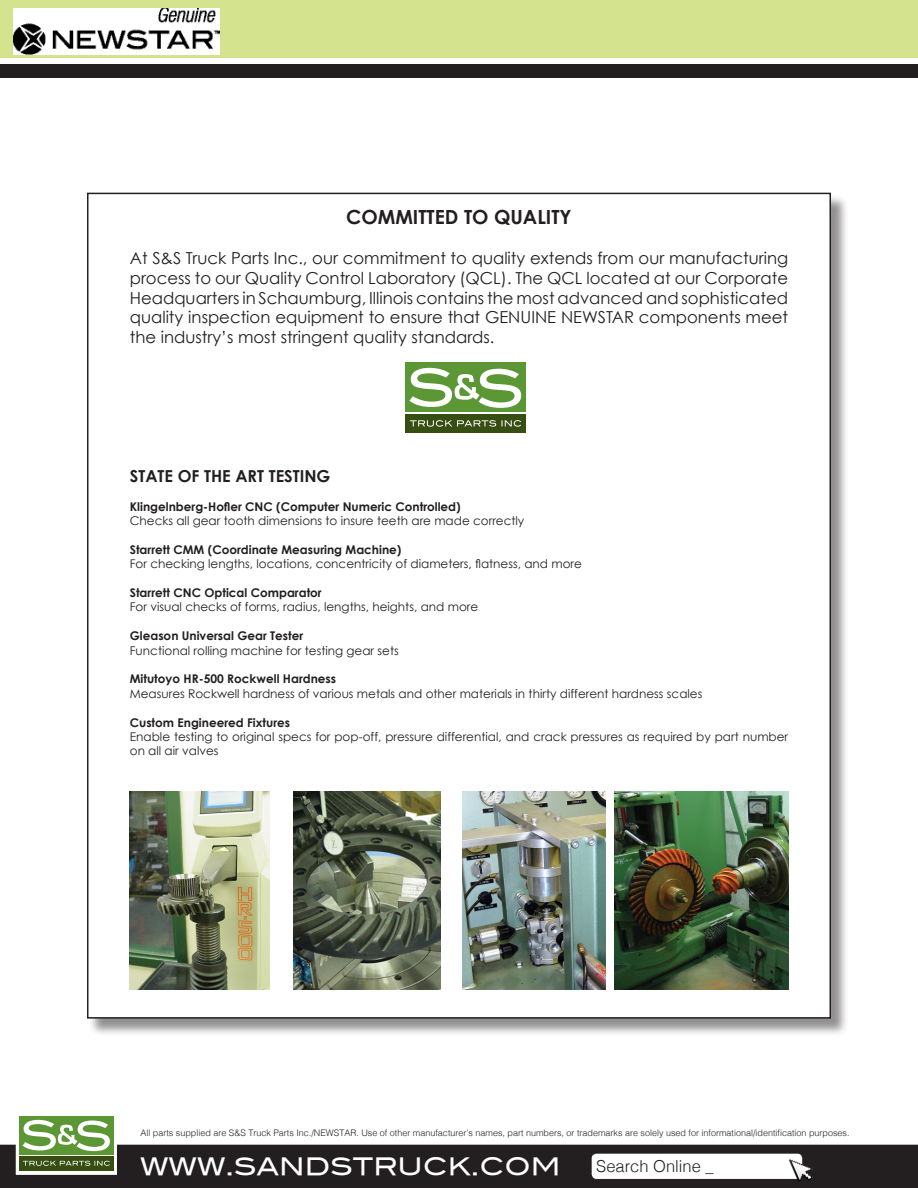
<style>
.page{position:relative;width:918px;height:1188px;background:#fff}
.page>*{position:absolute;margin:0;border:0;box-sizing:border-box;transform-origin:0 0}
.t1{font:24px "Blair Md ITCTT Medium";color:#fff}
.t2{font:700 19.5px "Century Gothic";color:#231f20}
.t3{font:16.5px/19.8px "Century Gothic";color:#231f20;text-align:justify}
.t4{font:700 16.5px "Century Gothic";color:#231f20}
.t5{font:300 16.5px "Helvetica";color:#231f20}
.t6{font:12px/14.4px "Century Gothic";color:#231f20}
.t7{font:700 12px "Century Gothic";color:#231f20}
.t8{font:300 9px "Helvetica";color:#231f20}
</style>
<div class="page">
<div style="left:0;top:0;width:918px;height:58px;background:#d4e38e"></div>
<div style="left:19px;top:1116px;width:95px;height:39px;background:#5b9734"></div>
<svg style="left:0;top:1120px;width:918px;height:68px"></svg>
<div style="left:591px;top:1153px;width:212px;height:26px;background:#fff;border-radius:5px"></div>
<div style="left:591px;top:1153px;width:212px;height:27px;border:1px solid #231f20;border-radius:5px"></div>
<img style="left:788px;top:1158px;width:25px;height:24px">
<div style="left:0;top:65px;width:918px;height:13px;background:#231f20"></div>
<img style="left:14px;top:8px;width:206px;height:47px">
<div style="left:88px;top:194px;width:761px;height:842px;background:#231f20;opacity:.5"></div>
<div style="left:88px;top:193px;width:742px;height:825px;background:#fff"></div>
<img style="left:614px;top:791px;width:174px;height:198px">
<img style="left:130px;top:791px;width:140px;height:198px">
<img style="left:293px;top:791px;width:148px;height:198px">
<img style="left:463px;top:791px;width:142px;height:198px">
<div style="left:405px;top:363px;width:121px;height:49px;background:#5b9734"></div>
<div style="left:405px;top:414px;width:121px;height:19px;background:#364e11"></div>
<svg style="left:410px;top:420px;width:111px;height:7px"></svg>
<svg style="left:409px;top:368px;width:112px;height:40px"></svg>
<p class="t2" style="left:346px;top:205px;width:227px">COMMITTED TO QUALITY</p>
<p class="t3" style="left:130px;top:248px;width:660px">At S&amp;S Truck Parts Inc., our commitment to quality extends from our manufacturing process to our Quality Control Laboratory (QCL). The QCL located at our Corporate Headquarters in Schaumburg, Illinois contains the most advanced and sophisticated quality inspection equipment to ensure that GENUINE NEWSTAR components meet the industry’s most stringent quality standards.</p>
<p class="t4" style="left:130px;top:465px;width:202px">STATE OF THE ART TESTING</p>
<p class="t7" style="left:130px;top:499px;width:332px">Klingelnberg-Hofler CNC (Computer Numeric Controlled)</p>
<p class="t6" style="left:130px;top:513px;width:396px">Checks all gear tooth dimensions to insure teeth are made correctly</p>
<p class="t7" style="left:130px;top:542px;width:273px">Starrett CMM (Coordinate Measuring Machine)</p>
<p class="t6" style="left:130px;top:557px;width:454px">For checking lengths, locations, concentricity of diameters, flatness, and more</p>
<p class="t7" style="left:130px;top:585px;width:193px">Starrett CNC Optical Comparator</p>
<p class="t6" style="left:130px;top:600px;width:350px">For visual checks of forms, radius, lengths, heights, and more</p>
<p class="t7" style="left:130px;top:628px;width:175px">Gleason Universal Gear Tester</p>
<p class="t6" style="left:130px;top:643px;width:270px">Functional rolling machine for testing gear sets</p>
<p class="t7" style="left:130px;top:672px;width:208px">Mitutoyo HR-500 Rockwell Hardness</p>
<p class="t6" style="left:130px;top:686px;width:574px">Measures Rockwell hardness of various metals and other materials in thirty different hardness scales</p>
<p class="t7" style="left:130px;top:715px;width:162px">Custom Engineered Fixtures</p>
<p class="t6" style="left:130px;top:729px;width:660px">Enable testing to original specs for pop-off, pressure differential, and crack pressures as required by part number on all air valves</p>
<p class="t8" style="left:140px;top:1125px;width:711px">All parts supplied are S&amp;S Truck Parts Inc./NEWSTAR. Use of other manufacturer’s names, part numbers, or trademarks are solely used for informational/identification purposes.</p>
<h1 class="t1" style="left:140px;top:1147px;width:422px">WWW.SANDSTRUCK.COM</h1>
<h3 class="t5" style="left:596px;top:1152px;width:119px">Search Online _</h3>
</div>
